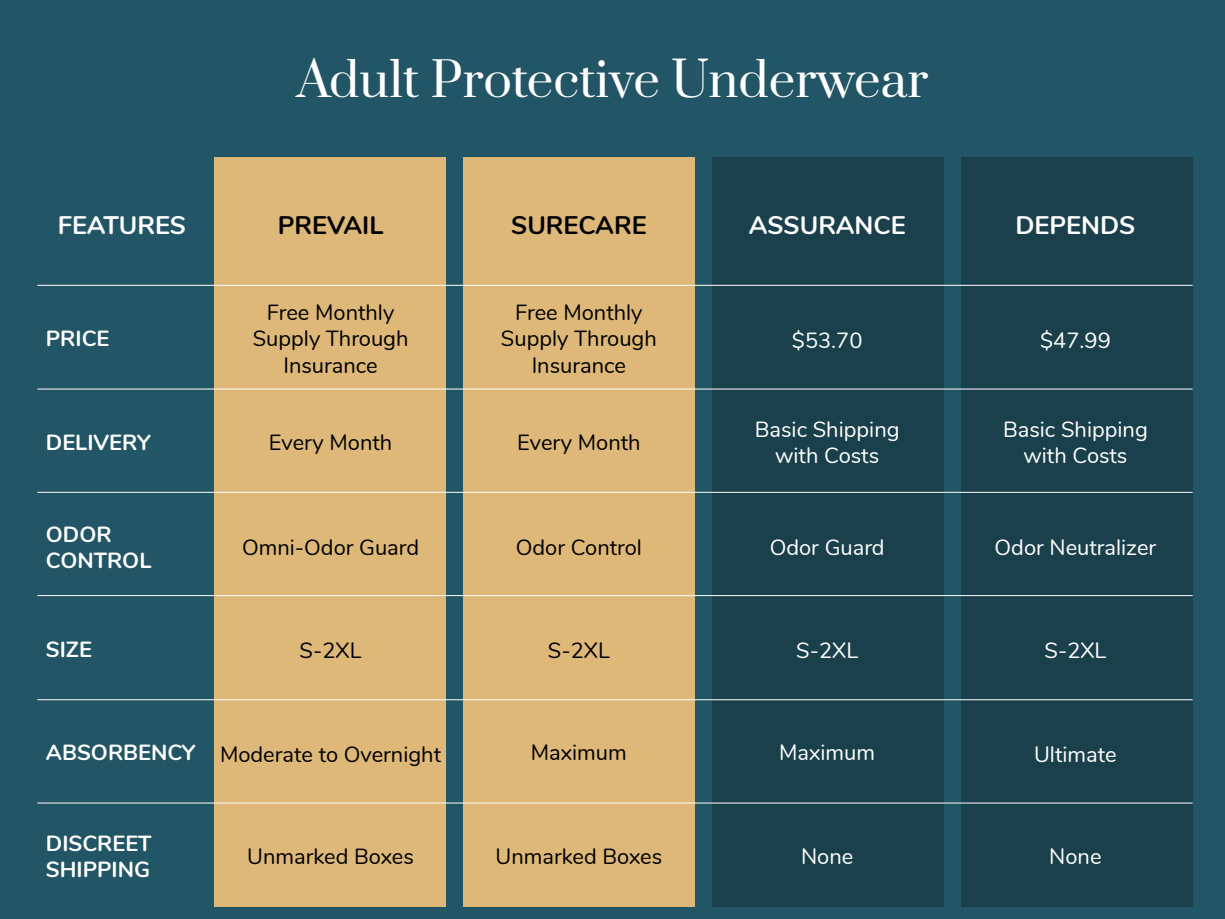
<style>
.page{position:relative;width:1225px;height:919px;background:#225565}
.page>*{position:absolute;margin:0;border:0;box-sizing:border-box;transform-origin:0 0}
.t1{font:47.25px "Prata";color:#fff}
.t2{font:700 25.38px "Nunito";color:#fff}
.t3{font:700 25.38px "Nunito";color:#000}
.t4{font:21.88px/26.2px "Nunito";color:#000;text-align:center}
.t5{font:21.88px/26.2px "Nunito";color:#fff;text-align:center}
.t6{font:700 21.88px/26.2px "Nunito";color:#fff}
.s1{font-weight:700;color:#fff}
</style>
<div class="page">
<div style="left:214px;top:157px;width:232px;height:749px;background:#ddb879"></div>
<div style="left:463px;top:157px;width:232px;height:749px;background:#ddb879"></div>
<div style="left:712px;top:157px;width:232px;height:749px;background:#1a404c"></div>
<div style="left:961px;top:157px;width:232px;height:749px;background:#1a404c"></div>
<hr style="left:37px;top:285px;width:1156px;height:1px;background:#fff">
<hr style="left:37px;top:388px;width:1156px;height:1px;background:#fff">
<hr style="left:37px;top:492px;width:1156px;height:1px;background:#fff">
<hr style="left:37px;top:595px;width:1156px;height:1px;background:#fff">
<hr style="left:37px;top:699px;width:1156px;height:1px;background:#fff">
<hr style="left:37px;top:802px;width:1156px;height:1px;background:#fff">
<h1 class="t1" style="left:297px;top:40px;width:633px">Adult Protective Underwear</h1>
<p class="t2" style="left:58px;top:206px;width:130px">FEATURES</p>
<p class="t3" style="left:278px;top:206px;width:107px">PREVAIL</p>
<p class="t3" style="left:511px;top:206px;width:137px">SURECARE</p>
<p class="t2" style="left:749px;top:206px;width:158px">ASSURANCE</p>
<p class="t2" style="left:1015px;top:206px;width:121px">DEPENDS</p>
<p class="t6" style="left:46px;top:324px;width:65px">PRICE</p>
<p class="t4" style="left:253px;top:298px;width:157px">Free Monthly<br>Supply Through<br>Insurance</p>
<p class="t4" style="left:501px;top:298px;width:157px">Free Monthly<br>Supply Through<br>Insurance</p>
<p class="t6" style="left:46px;top:428px;width:106px">DELIVERY</p>
<p class="t4" style="left:269px;top:428px;width:125px">Every Month</p>
<p class="t4" style="left:517px;top:428px;width:125px">Every Month</p>
<p class="t5" style="left:792px;top:326px;width:72px">$53.70</p>
<p class="t5" style="left:1040px;top:326px;width:72px">$47.99</p>
<p class="t5" style="left:755px;top:415px;width:146px">Basic Shipping with Costs</p>
<p class="t5" style="left:1003px;top:415px;width:146px">Basic Shipping with Costs</p>
<p class="t6" style="left:46px;top:520px;width:107px">ODOR<br>CONTROL</p>
<p class="t4" style="left:242px;top:533px;width:179px">Omni-Odor Guard</p>
<p class="t4" style="left:516px;top:533px;width:128px">Odor Control</p>
<p class="t5" style="left:770px;top:533px;width:116px">Odor Guard</p>
<p class="t5" style="left:995px;top:533px;width:163px">Odor Neutralizer</p>
<p class="t6" style="left:46px;top:635px;width:48px">SIZE</p>
<p class="t4" style="left:300px;top:636px;width:63px">S-2XL</p>
<p class="t4" style="left:548px;top:636px;width:63px">S-2XL</p>
<p class="t5" style="left:796px;top:636px;width:63px">S-2XL</p>
<p class="t5" style="left:1045px;top:636px;width:63px">S-2XL</p>
<p class="t4" style="left:46px;top:740px;width:397px"><span class="s1">ABSORBENCY</span> Moderate to Overnight</p>
<p class="t4" style="left:531px;top:738px;width:97px">Maximum</p>
<p class="t5" style="left:779px;top:738px;width:97px">Maximum</p>
<p class="t5" style="left:1034px;top:740px;width:84px">Ultimate</p>
<p class="t6" style="left:46px;top:828px;width:107px">DISCREET<br>SHIPPING</p>
<p class="t4" style="left:247px;top:841px;width:168px">Unmarked Boxes</p>
<p class="t4" style="left:496px;top:841px;width:168px">Unmarked Boxes</p>
<p class="t5" style="left:801px;top:841px;width:54px">None</p>
<p class="t5" style="left:1049px;top:841px;width:54px">None</p>
</div>
